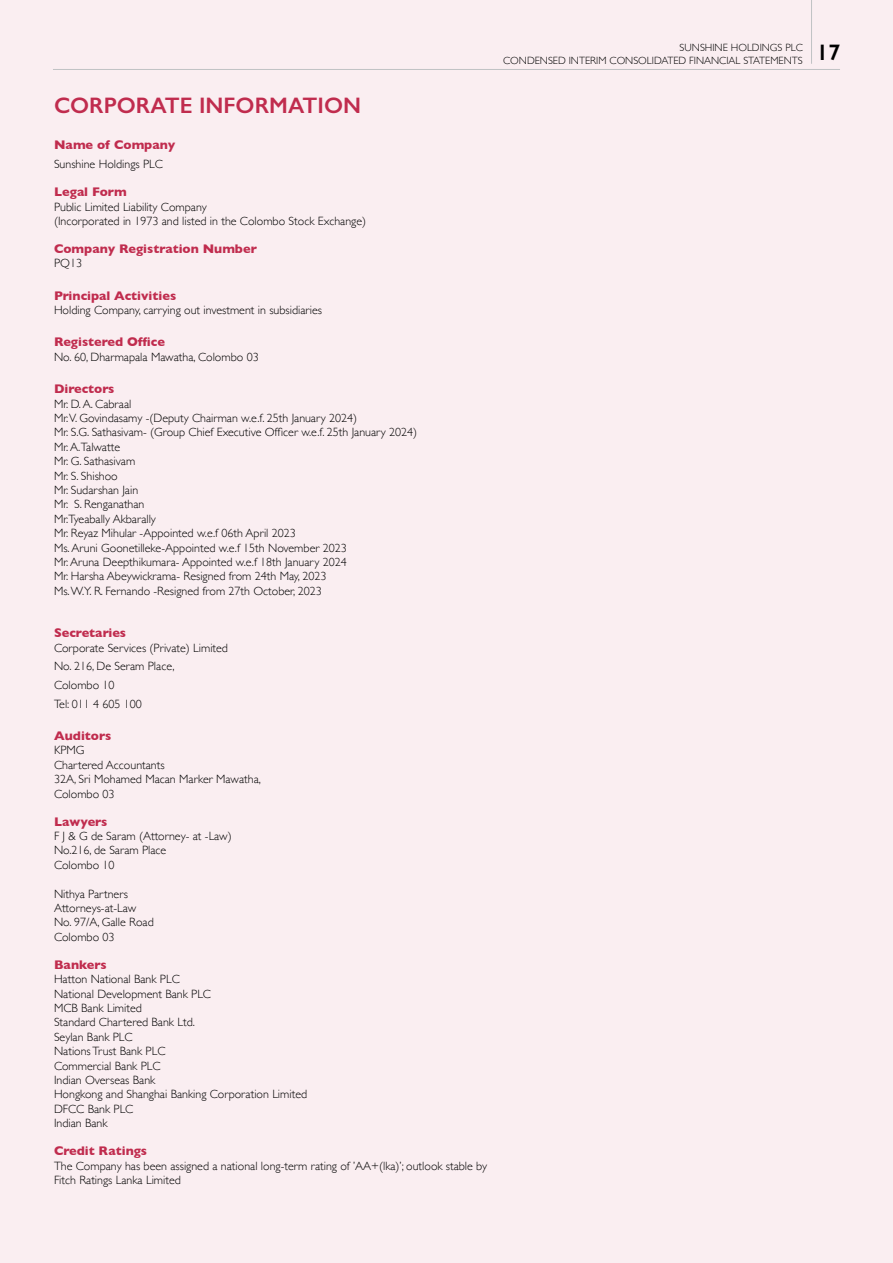
<style>
.page{position:relative;width:893px;height:1263px;background:#faeef1}
.page>*{position:absolute;margin:0;border:0;box-sizing:border-box;transform-origin:0 0}
.t1{font:600 22.5px "Gill Sans";color:#c02c4e}
.t2{font:600 22.5px "Gill Sans";color:#000}
.t3{font:700 12.75px "Gill Sans";color:#c02c4e}
.t4{font:300 12px/14.4px "Gill Sans";color:#000}
.t5{font:300 10.5px/12.6px "Gill Sans";color:#000;text-align:right}
</style>
<div class="page">
<hr style="left:53px;top:69px;width:787px;height:1px;background:#c0c2c4">
<hr style="left:811px;top:0;width:1px;height:64px;background:#c0c2c4">
<h1 class="t1" style="left:54px;top:92px;width:309px">CORPORATE INFORMATION</h1>
<p class="t3" style="left:54px;top:135px;width:123px">Name of Company</p>
<p class="t4" style="left:54px;top:156px;width:110px">Sunshine Holdings PLC</p>
<p class="t3" style="left:54px;top:182px;width:74px">Legal Form</p>
<p class="t4" style="left:54px;top:199px;width:314px">Public Limited Liability Company<br>(Incorporated in 1973 and listed in the Colombo Stock Exchange)</p>
<p class="t3" style="left:54px;top:239px;width:204px">Company Registration Number</p>
<p class="t4" style="left:54px;top:256px;width:29px">PQ13</p>
<p class="t3" style="left:54px;top:285px;width:124px">Principal Activities</p>
<p class="t4" style="left:54px;top:302px;width:270px">Holding Company, carrying out investment in subsidiaries</p>
<p class="t3" style="left:54px;top:332px;width:113px">Registered Office</p>
<p class="t4" style="left:54px;top:349px;width:206px">No. 60, Dharmapala Mawatha, Colombo 03</p>
<p class="t3" style="left:54px;top:379px;width:62px">Directors</p>
<p class="t4" style="left:54px;top:396px;width:365px">Mr. D. A. Cabraal<br>Mr.V. Govindasamy -(Deputy Chairman w.e.f. 25th January 2024)<br>Mr. S.G. Sathasivam- (Group Chief Executive Officer w.e.f. 25th January 2024)<br>Mr. A.Talwatte<br>Mr. G. Sathasivam<br>Mr. S. Shishoo<br>Mr. Sudarshan Jain<br>Mr. S. Renganathan<br>Mr.Tyeabally Akbarally<br>Mr. Reyaz Mihular -Appointed w.e.f 06th April 2023<br>Ms. Aruni Goonetilleke-Appointed w.e.f 15th November 2023<br>Mr. Aruna Deepthikumara- Appointed w.e.f 18th January 2024<br>Mr. Harsha Abeywickrama- Resigned from 24th May, 2023<br>Ms. W.Y. R. Fernando -Resigned from 27th October, 2023</p>
<p class="t3" style="left:54px;top:623px;width:74px">Secretaries</p>
<p class="t4" style="left:54px;top:638px;width:176px;line-height:18.6px">Corporate Services (Private) Limited<br>No. 216, De Seram Place,<br>Colombo 10<br>Tel: 011 4 605 100</p>
<p class="t3" style="left:54px;top:725px;width:59px">Auditors</p>
<p class="t4" style="left:54px;top:743px;width:208px">KPMG<br>Chartered Accountants<br>32A, Sri Mohamed Macan Marker Mawatha,<br>Colombo 03</p>
<p class="t3" style="left:54px;top:811px;width:55px">Lawyers</p>
<p class="t4" style="left:54px;top:828px;width:179px">F J &amp; G de Saram (Attorney- at -Law)<br>No.216, de Saram Place<br>Colombo 10</p>
<p class="t4" style="left:54px;top:886px;width:101px">Nithya Partners<br>Attorneys-at-Law<br>No. 97/A, Galle Road<br>Colombo 03</p>
<p class="t3" style="left:54px;top:954px;width:54px">Bankers</p>
<p class="t4" style="left:54px;top:971px;width:255px">Hatton National Bank PLC<br>National Development Bank PLC<br>MCB Bank Limited<br>Standard Chartered Bank Ltd.<br>Seylan Bank PLC<br>Nations Trust Bank PLC<br>Commercial Bank PLC<br>Indian Overseas Bank<br>Hongkong and Shanghai Banking Corporation Limited<br>DFCC Bank PLC<br>Indian Bank</p>
<p class="t3" style="left:54px;top:1141px;width:95px">Credit Ratings</p>
<p class="t4" style="left:54px;top:1158px;width:435px">The Company has been assigned a national long-term rating of ’AA+(lka)’; outlook stable by<br>Fitch Ratings Lanka Limited</p>
<p class="t5" style="left:503px;top:41px;width:301px">SUNSHINE HOLDINGS PLC<br>CONDENSED INTERIM CONSOLIDATED FINANCIAL STATEMENTS</p>
<h1 class="t2" style="left:816px;top:39px;width:25px">17</h1>
</div>
